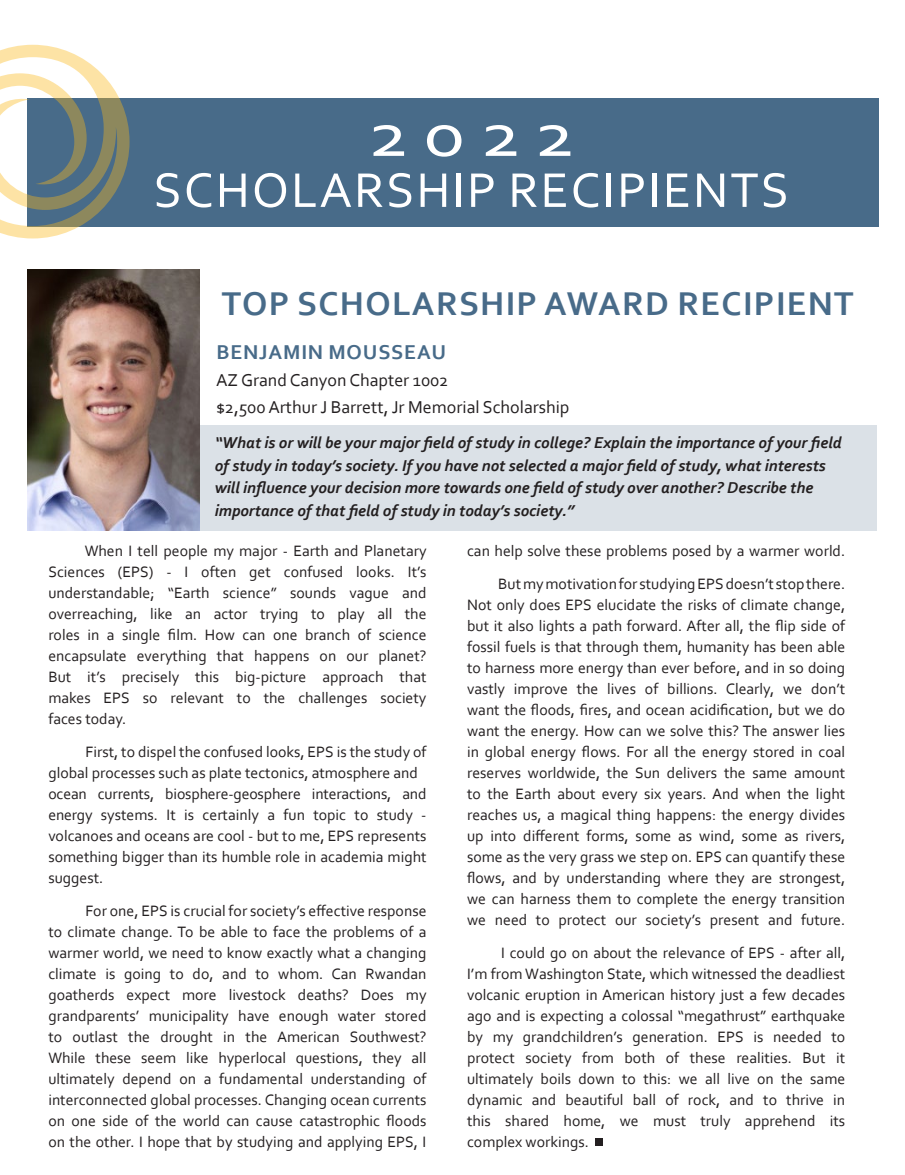
<style>
.page{position:relative;width:905px;height:1175px;background:#fff}
.page>*{position:absolute;margin:0;border:0;box-sizing:border-box;transform-origin:0 0}
.t1{font:64.8px "Corbel";color:#fff;scale:1.25 1}
.t2{font:51px "Corbel";letter-spacing:.04em;color:#fff}
.t3{font:700 34.5px "Corbel";letter-spacing:.04em;color:#486b89}
.t4{font:700 21px "Corbel";letter-spacing:.04em;color:#486b89}
.t5{font:18px "Corbel";color:#231f20}
.t6{font:italic 700 16.5px/22.5px "Corbel";color:#231f20}
.t7{font:15.75px/21px "Corbel";color:#231f20;text-align:justify}
</style>
<div class="page">
<div style="left:27px;top:98px;width:851px;height:129px;background:#486b89"></div>
<svg style="left:0;top:45px;width:129px;height:193px"></svg>
<div style="left:199px;top:426px;width:678px;height:105px;background:#dbe1e7"></div>
<img style="left:27px;top:270px;width:172px;height:260px">
<div style="left:596px;top:1137px;width:7px;height:8px;background:#231f20"></div>
<p class="t1" style="left:367px;top:94px;width:168px">2022</p>
<p class="t2" style="left:153px;top:158px;width:636px">SCHOLARSHIP RECIPIENTS</p>
<p class="t3" style="left:222px;top:282px;width:633px">TOP SCHOLARSHIP AWARD RECIPIENT</p>
<p class="t4" style="left:216px;top:338px;width:231px">BENJAMIN MOUSSEAU</p>
<p class="t5" style="left:216px;top:368px;width:234px">AZ Grand Canyon Chapter 1002</p>
<p class="t5" style="left:216px;top:395px;width:355px">$2,500 Arthur J Barrett, Jr Memorial Scholarship</p>
<p class="t6" style="left:215px;top:431px;width:628px">“What is or will be your major field of study in college? Explain the importance of your field of study in today’s society. If you have not selected a major field of study, what interests will influence your decision more towards one field of study over another? Describe the importance of that field of study in today’s society.”</p>
<p class="t7" style="left:85px;top:539px;width:343px">When I tell people my major - Earth and Planetary</p>
<p class="t7" style="left:48px;top:560px;width:380px">Sciences (EPS) - I often get confused looks. It’s understandable; “Earth science” sounds vague and overreaching, like an actor trying to play all the roles in a single film. How can one branch of science encapsulate everything that happens on our planet?<br>But it’s precisely this big-picture approach that makes EPS so relevant to the challenges society</p>
<p class="t7" style="left:48px;top:707px;width:79px">faces today.</p>
<p class="t7" style="left:86px;top:740px;width:342px">First, to dispel the confused looks, EPS is the study of</p>
<p class="t7" style="left:48px;top:761px;width:371px">global processes such as plate tectonics, atmosphere and</p>
<p class="t7" style="left:48px;top:782px;width:380px">ocean currents, biosphere-geosphere interactions, and energy systems. It is certainly a fun topic to study - volcanoes and oceans are cool - but to me, EPS represents something bigger than its humble role in academia might suggest.</p>
<p class="t7" style="left:48px;top:899px;width:379px;text-align:right">For one, EPS is crucial for society’s effective response<br>to climate change. To be able to face the problems of a</p>
<p class="t7" style="left:48px;top:941px;width:380px">warmer world, we need to know exactly what a changing climate is going to do, and to whom. Can Rwandan goatherds expect more livestock deaths? Does my grandparents’ municipality have enough water stored to outlast the drought in the American Southwest?<br>While these seem like hyperlocal questions, they all ultimately depend on a fundamental understanding of interconnected global processes. Changing ocean currents on one side of the world can cause catastrophic floods on the other. I hope that by studying and applying EPS, I</p>
<p class="t7" style="left:467px;top:539px;width:379px">can help solve these problems posed by a warmer world.</p>
<p class="t7" style="left:498px;top:572px;width:348px">But my motivation for studying EPS doesn’t stop there.</p>
<p class="t7" style="left:467px;top:593px;width:380px">Not only does EPS elucidate the risks of climate change, but it also lights a path forward. After all, the flip side of fossil fuels is that through them, humanity has been able to harness more energy than ever before, and in so doing</p>
<p class="t7" style="left:467px;top:677px;width:379px">vastly improve the lives of billions. Clearly, we don’t</p>
<p class="t7" style="left:467px;top:698px;width:380px">want the floods, fires, and ocean acidification, but we do</p>
<p class="t7" style="left:467px;top:719px;width:380px">want the energy. How can we solve this? The answer lies in global energy flows. For all the energy stored in coal reserves worldwide, the Sun delivers the same amount to the Earth about every six years. And when the light reaches us, a magical thing happens: the energy divides up into different forms, some as wind, some as rivers, some as the very grass we step on. EPS can quantify these flows, and by understanding where they are strongest, we can harness them to complete the energy transition we need to protect our society’s present and future.</p>
<p class="t7" style="left:501px;top:941px;width:346px">I could go on about the relevance of EPS - after all,</p>
<p class="t7" style="left:467px;top:962px;width:380px">I’m from Washington State, which witnessed the deadliest volcanic eruption in American history just a few decades ago and is expecting a colossal “megathrust” earthquake by my grandchildren’s generation. EPS is needed to</p>
<p class="t7" style="left:467px;top:1046px;width:379px">protect society from both of these realities. But it</p>
<p class="t7" style="left:467px;top:1067px;width:380px">ultimately boils down to this: we all live on the same</p>
<p class="t7" style="left:467px;top:1088px;width:379px">dynamic and beautiful ball of rock, and to thrive in</p>
<p class="t7" style="left:467px;top:1109px;width:380px">this shared home, we must truly apprehend its</p>
<p class="t7" style="left:467px;top:1130px;width:123px">complex workings.</p>
</div>
